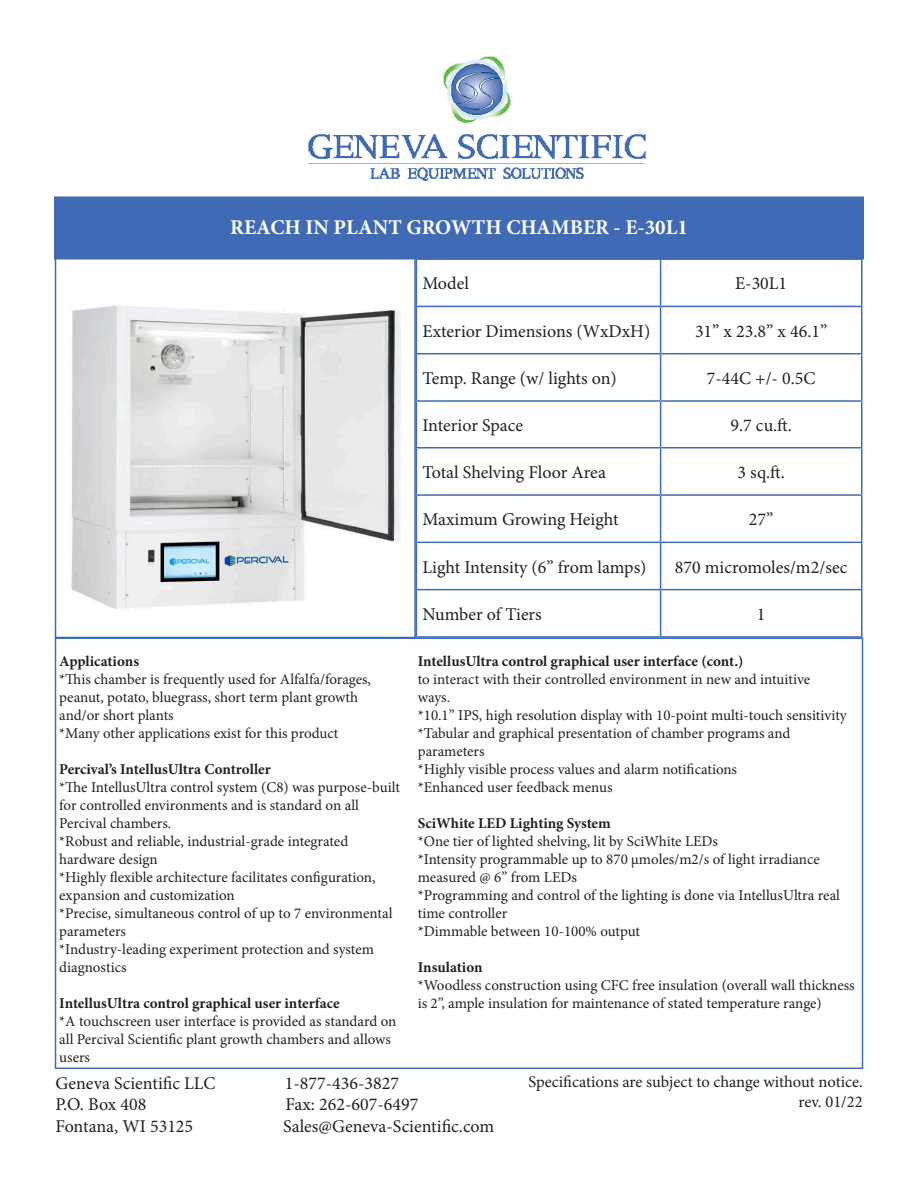
<style>
.page{position:relative;width:918px;height:1188px;background:#fff}
.page>*{position:absolute;margin:0;border:0;box-sizing:border-box;transform-origin:0 0}
.t1{font:700 21px "Minion Pro";color:#fff}
.t2{font:18px "Minion Pro";color:#231f20}
.t3{font:16.5px "Minion Pro";letter-spacing:-.005em;color:#231f20}
.t4{font:15px/18px "Minion Pro";color:#231f20}
.t5{font:700 15px "Minion Pro";letter-spacing:-.005em;color:#231f20}
</style>
<div class="page">
<div style="left:55px;top:638px;width:808px;height:431px;border:2px solid #406ab4"></div>
<div style="left:55px;top:197px;width:808px;height:62px;background:#406ab4"></div>
<div style="left:54px;top:196px;width:810px;height:64px;border:2px solid #406ab4"></div>
<hr style="left:416px;top:258px;width:245px;height:2px;background:#406ab4">
<hr style="left:416px;top:260px;width:1px;height:46px;background:#406ab4">
<hr style="left:661px;top:258px;width:201px;height:2px;background:#406ab4">
<hr style="left:660px;top:260px;width:1px;height:46px;background:#406ab4">
<hr style="left:861px;top:260px;width:1px;height:46px;background:#406ab4">
<hr style="left:416px;top:306px;width:245px;height:1px;background:#406ab4">
<hr style="left:416px;top:307px;width:1px;height:46px;background:#406ab4">
<hr style="left:661px;top:306px;width:201px;height:1px;background:#406ab4">
<hr style="left:660px;top:307px;width:1px;height:46px;background:#406ab4">
<hr style="left:861px;top:307px;width:1px;height:46px;background:#406ab4">
<hr style="left:416px;top:353px;width:245px;height:1px;background:#406ab4">
<hr style="left:416px;top:354px;width:1px;height:46px;background:#406ab4">
<hr style="left:661px;top:353px;width:201px;height:1px;background:#406ab4">
<hr style="left:660px;top:354px;width:1px;height:46px;background:#406ab4">
<hr style="left:861px;top:354px;width:1px;height:46px;background:#406ab4">
<hr style="left:416px;top:400px;width:245px;height:2px;background:#406ab4">
<hr style="left:416px;top:402px;width:1px;height:45px;background:#406ab4">
<hr style="left:661px;top:400px;width:201px;height:2px;background:#406ab4">
<hr style="left:660px;top:402px;width:1px;height:45px;background:#406ab4">
<hr style="left:861px;top:402px;width:1px;height:45px;background:#406ab4">
<hr style="left:416px;top:447px;width:245px;height:1px;background:#406ab4">
<hr style="left:416px;top:449px;width:1px;height:45px;background:#406ab4">
<hr style="left:661px;top:447px;width:201px;height:1px;background:#406ab4">
<hr style="left:660px;top:449px;width:1px;height:45px;background:#406ab4">
<hr style="left:861px;top:449px;width:1px;height:45px;background:#406ab4">
<hr style="left:416px;top:494px;width:245px;height:2px;background:#406ab4">
<hr style="left:416px;top:496px;width:1px;height:46px;background:#406ab4">
<hr style="left:661px;top:494px;width:201px;height:2px;background:#406ab4">
<hr style="left:660px;top:496px;width:1px;height:46px;background:#406ab4">
<hr style="left:861px;top:496px;width:1px;height:46px;background:#406ab4">
<hr style="left:416px;top:542px;width:245px;height:1px;background:#406ab4">
<hr style="left:416px;top:543px;width:1px;height:46px;background:#406ab4">
<hr style="left:661px;top:542px;width:201px;height:1px;background:#406ab4">
<hr style="left:660px;top:543px;width:1px;height:46px;background:#406ab4">
<hr style="left:861px;top:543px;width:1px;height:46px;background:#406ab4">
<hr style="left:416px;top:589px;width:245px;height:1px;background:#406ab4">
<hr style="left:416px;top:590px;width:1px;height:46px;background:#406ab4">
<hr style="left:661px;top:589px;width:201px;height:1px;background:#406ab4">
<hr style="left:660px;top:590px;width:1px;height:46px;background:#406ab4">
<hr style="left:861px;top:590px;width:1px;height:46px;background:#406ab4">
<hr style="left:416px;top:636px;width:245px;height:2px;background:#406ab4">
<hr style="left:661px;top:636px;width:201px;height:2px;background:#406ab4">
<img style="left:308px;top:56px;width:338px;height:124px">
<div style="left:55px;top:257px;width:361px;height:381px;border:2px solid #406ab4"></div>
<img style="left:71px;top:305px;width:330px;height:304px">
<p class="t1" style="left:230px;top:213px;width:459px">REACH IN PLANT GROWTH CHAMBER - E-30L1</p>
<p class="t5" style="left:59px;top:650px;width:81px">Applications</p>
<p class="t4" style="left:59px;top:670px;width:313px">*This chamber is frequently used for Alfalfa/forages,</p>
<p class="t4" style="left:59px;top:688px;width:300px">peanut, potato, bluegrass, short term plant growth</p>
<p class="t4" style="left:59px;top:706px;width:116px">and/or short plants</p>
<p class="t4" style="left:59px;top:724px;width:281px">*Many other applications exist for this product</p>
<p class="t5" style="left:59px;top:758px;width:213px">Percival’s IntellusUltra Controller</p>
<p class="t4" style="left:59px;top:778px;width:342px">*The IntellusUltra control system (C8) was purpose-built</p>
<p class="t4" style="left:59px;top:796px;width:301px">for controlled environments and is standard on all</p>
<p class="t4" style="left:59px;top:814px;width:114px">Percival chambers.</p>
<p class="t4" style="left:59px;top:832px;width:291px">*Robust and reliable, industrial-grade integrated</p>
<p class="t4" style="left:59px;top:850px;width:100px">hardware design</p>
<p class="t4" style="left:59px;top:868px;width:318px">*Highly flexible architecture facilitates configuration,</p>
<p class="t4" style="left:59px;top:886px;width:177px">expansion and customization</p>
<p class="t4" style="left:59px;top:904px;width:335px">*Precise, simultaneous control of up to 7 environmental</p>
<p class="t4" style="left:59px;top:922px;width:68px">parameters</p>
<p class="t4" style="left:59px;top:940px;width:316px">*Industry-leading experiment protection and system diagnostics</p>
<p class="t5" style="left:59px;top:992px;width:282px">IntellusUltra control graphical user interface</p>
<p class="t4" style="left:59px;top:1012px;width:339px">*A touchscreen user interface is provided as standard on all Percival Scientific plant growth chambers and allows users</p>
<p class="t2" style="left:422px;top:272px;width:48px">Model</p>
<p class="t2" style="left:735px;top:272px;width:54px">E-30L1</p>
<p class="t2" style="left:422px;top:319px;width:229px">Exterior Dimensions (WxDxH)</p>
<p class="t2" style="left:695px;top:319px;width:134px">31” x 23.8” x 46.1”</p>
<p class="t2" style="left:422px;top:366px;width:196px">Temp. Range (w/ lights on)</p>
<p class="t2" style="left:707px;top:366px;width:110px">7-44C +/- 0.5C</p>
<p class="t2" style="left:422px;top:413px;width:102px">Interior Space</p>
<p class="t2" style="left:731px;top:413px;width:63px">9.7 cu.ft.</p>
<p class="t2" style="left:422px;top:460px;width:185px">Total Shelving Floor Area</p>
<p class="t2" style="left:738px;top:460px;width:49px">3 sq.ft.</p>
<p class="t2" style="left:422px;top:507px;width:198px">Maximum Growing Height</p>
<p class="t2" style="left:749px;top:507px;width:26px">27”</p>
<p class="t2" style="left:422px;top:555px;width:226px">Light Intensity (6” from lamps)</p>
<p class="t2" style="left:675px;top:555px;width:174px">870 micromoles/m2/sec</p>
<p class="t2" style="left:422px;top:602px;width:121px">Number of Tiers</p>
<p class="t2" style="left:757px;top:602px;width:10px">1</p>
<p class="t5" style="left:418px;top:650px;width:327px">IntellusUltra control graphical user interface (cont.)</p>
<p class="t4" style="left:418px;top:670px;width:394px">to interact with their controlled environment in new and intuitive</p>
<p class="t4" style="left:418px;top:688px;width:34px">ways.</p>
<p class="t4" style="left:418px;top:706px;width:431px">*10.1” IPS, high resolution display with 10-point multi-touch sensitivity</p>
<p class="t4" style="left:418px;top:724px;width:374px">*Tabular and graphical presentation of chamber programs and</p>
<p class="t4" style="left:418px;top:742px;width:68px">parameters</p>
<p class="t4" style="left:418px;top:760px;width:321px">*Highly visible process values and alarm notifications</p>
<p class="t4" style="left:418px;top:778px;width:196px">*Enhanced user feedback menus</p>
<p class="t5" style="left:418px;top:812px;width:195px">SciWhite LED Lighting System</p>
<p class="t4" style="left:418px;top:832px;width:302px">*One tier of lighted shelving, lit by SciWhite LEDs</p>
<p class="t4" style="left:418px;top:850px;width:404px">*Intensity programmable up to 870 µmoles/m2/s of light irradiance</p>
<p class="t4" style="left:418px;top:868px;width:161px">measured @ 6” from LEDs</p>
<p class="t4" style="left:418px;top:886px;width:424px">*Programming and control of the lighting is done via IntellusUltra real time controller</p>
<p class="t4" style="left:418px;top:922px;width:224px">*Dimmable between 10-100% output</p>
<p class="t5" style="left:418px;top:956px;width:66px">Insulation</p>
<p class="t4" style="left:418px;top:976px;width:439px">*Woodless construction using CFC free insulation (overall wall thickness is 2”, ample insulation for maintenance of stated temperature range)</p>
<p class="t2" style="left:56px;top:1071px;width:161px">Geneva Scientific LLC</p>
<p class="t2" style="left:285px;top:1071px;width:116px">1-877-436-3827</p>
<p class="t2" style="left:56px;top:1092px;width:92px">P.O. Box 408</p>
<p class="t2" style="left:285px;top:1092px;width:134px">Fax: 262-607-6497</p>
<p class="t2" style="left:56px;top:1114px;width:139px">Fontana, WI 53125</p>
<p class="t2" style="left:283px;top:1114px;width:213px">Sales@Geneva-Scientific.com</p>
<p class="t3" style="left:528px;top:1071px;width:336px">Specifications are subject to change without notice.</p>
<p class="t3" style="left:798px;top:1091px;width:66px">rev. 01/22</p>
</div>
